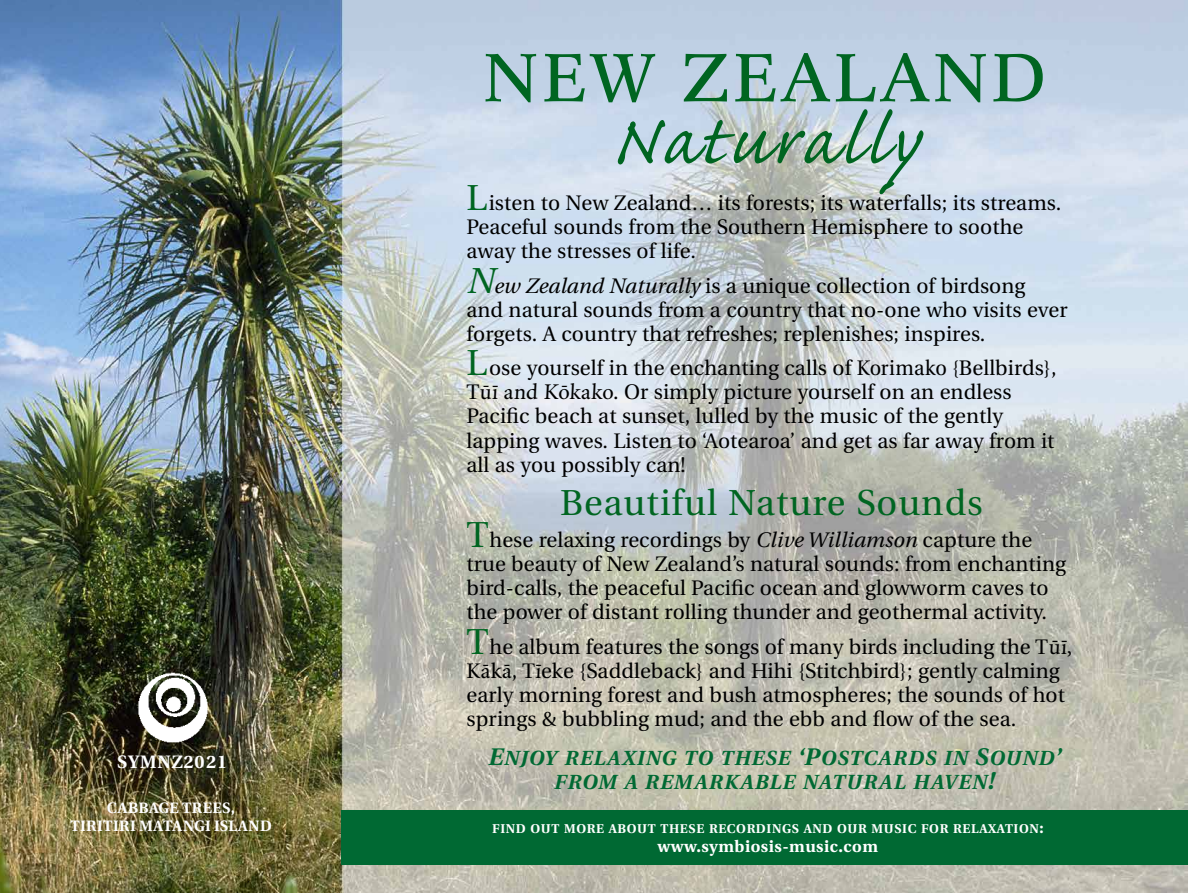
<style>
.page{position:relative;width:1188px;height:893px;background:#fff}
.page>*{position:absolute;margin:0;border:0;box-sizing:border-box;transform-origin:0 0}
.t1{font:90px "Caflisch Script";letter-spacing:.05em;color:#006521}
.t2{font:66px "Concorde";letter-spacing:.04em;color:#006521}
.t3{font:36px "Utopia";letter-spacing:.03em;color:#006521}
.t4{font:21px/24px "Utopia";letter-spacing:.005em;color:#000}
.t5{font:20.4px/24px "Utopia Bold Italic SC850";letter-spacing:.055em;color:#006933;text-align:center}
.t6{font:700 18px "Utopia";letter-spacing:.05em;color:#fff}
.t7{font:700 16.5px "Utopia";letter-spacing:.03em;color:#fff}
.t8{font:700 15px/18px "Utopia";letter-spacing:.04em;color:#fff;text-align:center}
.t9{font:12.75px "Utopia Bold SC850";letter-spacing:.045em;color:#fff}
.s1{font-size:36px;color:#006521}
.s2{font-style:italic;font-size:36px;color:#006521}
.s3{font-style:italic}
.s4{font-family:"Minion Pro";font-size:22.5px}
.s5{font-size:24px}
.s6{font-size:15px}
</style>
<div class="page">
<img style="left:0;top:0;width:1188px;height:892px">
<div style="left:341px;top:810px;width:847px;height:54px;background:#006933"></div>
<img style="left:138px;top:672px;width:71px;height:73px">
<p class="t6" style="left:117px;top:751px;width:112px">SYMNZ2021</p>
<p class="t8" style="left:70px;top:799px;width:203px">Cabbage Trees,<br>Tiritiri Matangi Island</p>
<h2 class="t2" style="left:483px;top:36px;width:565px">NEW ZEALAND</h2>
<h1 class="t1" style="left:612px;top:95px;width:307px">Naturally</h1>
<p class="t4" style="left:466px;top:191px;width:596px"><span class="s1">L</span>isten to New Zealand… its forests; its waterfalls; its streams.<br>Peaceful sounds from the Southern Hemisphere to soothe away the stresses of life.</p>
<p class="t4" style="left:466px;top:274px;width:603px"><span class="s2">N</span><span class="s3">ew Zealand Naturally</span> is a unique collection of birdsong<br>and natural sounds from a country that no‑one who visits ever forgets. A country that refreshes; replenishes; inspires.</p>
<p class="t4" style="left:466px;top:356px;width:592px"><span class="s1">L</span>ose yourself in the enchanting calls of Korimako {Bellbirds}, T<span class="s4">ūī and Kōkako</span>. Or simply picture yourself on an endless Pacific beach at sunset, lulled by the music of the gently lapping waves. Listen to ‘Aotearoa’ and get as far away from it all as you possibly can!</p>
<h3 class="t3" style="left:560px;top:483px;width:424px">Beautiful Nature Sounds</h3>
<p class="t4" style="left:466px;top:528px;width:601px"><span class="s1">T</span>hese relaxing recordings by <span class="s3">Clive Williamson</span> capture the true beauty of New Zealand’s natural sounds: from enchanting bird-calls, the peaceful Pacific ocean and glowworm caves to the power of distant rolling thunder and geothermal activity.</p>
<p class="t4" style="left:466px;top:635px;width:608px"><span class="s1">T</span>he album features the songs of many birds including the T<span class="s4">ūī, </span>K<span class="s4">ā</span>k<span class="s4">ā</span>, T<span class="s4">ī</span>eke {Saddleback} and Hihi {Stitchbird}; gently calming early morning forest and bush atmospheres; the sounds of hot springs &amp; bubbling mud; and the ebb and flow of the sea.</p>
<p class="t5" style="left:487px;top:746px;width:574px"><span class="s5">E</span>NJOY RELAXING TO THESE <span class="s5">‘P</span>OSTCARDS IN <span class="s5">S</span>OUND<span class="s5">’<br></span>FROM A REMARKABLE NATURAL HAVEN<span class="s5">!</span></p>
<p class="t9" style="left:492px;top:820px;width:553px">FIND OUT MORE ABOUT THESE RECORDINGS AND OUR MUSIC FOR RELAXATION<span class="s6">:</span></p>
<p class="t7" style="left:658px;top:837px;width:222px">www.symbiosis-music.com</p>
</div>
